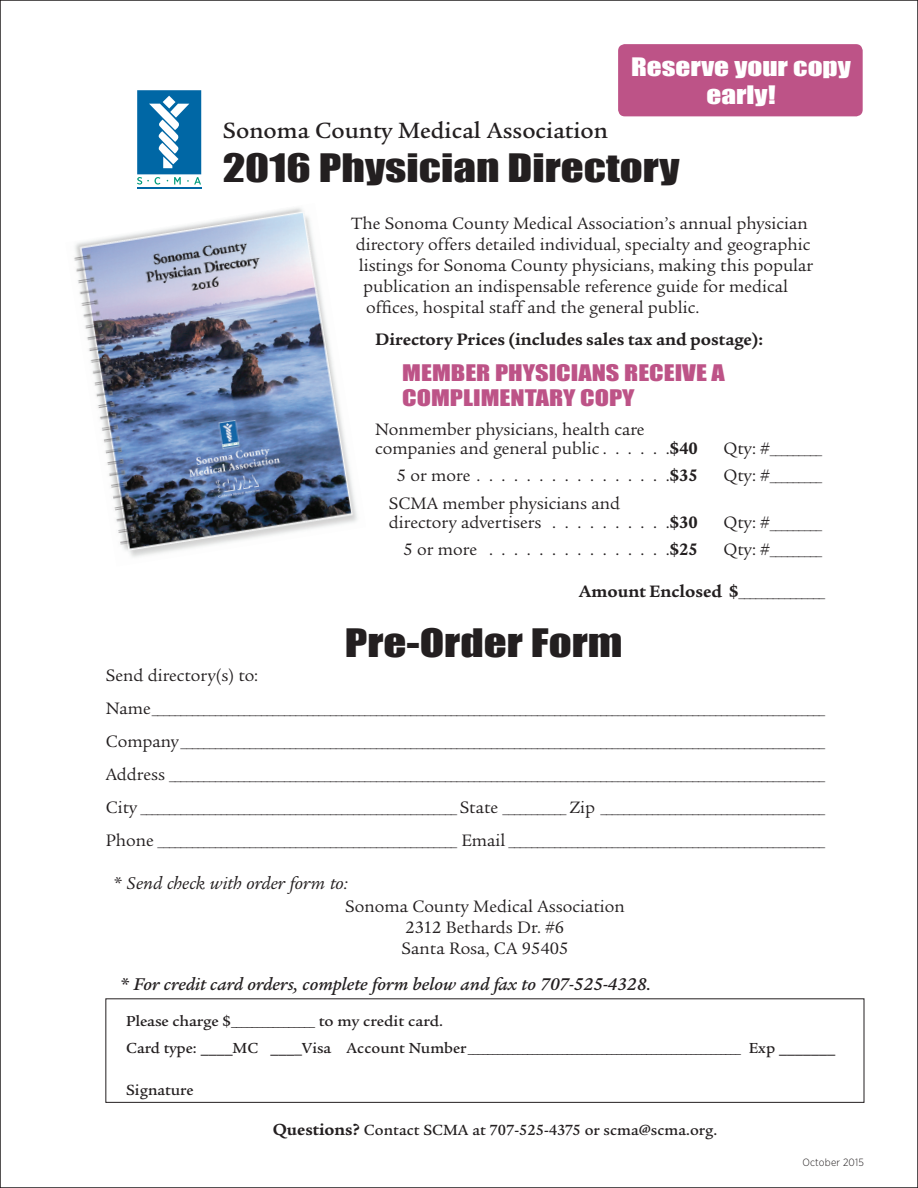
<style>
.page{position:relative;width:918px;height:1188px;background:#fff}
.page>*{position:absolute;margin:0;border:0;box-sizing:border-box;transform-origin:0 0}
.t1{font:36px "Impact";color:#231f20;scale:1.25 1}
.t2{font:500 24px "Legacy Ser ITC";color:#231f20}
.t3{font:23.4px/28px "Impact";color:#fff;text-align:center;scale:1.25 1}
.t4{font:21px/25.2px "Impact";color:#bd5387;scale:1.25 1}
.t5{font:italic 500 18.6px "Legacy Ser ITC";color:#231f20;scale:1.05 1}
.t6{font:18.6px "Legacy Ser ITC Book Ital OS";color:#231f20;scale:1.05 1}
.t7{font:18px/19.5px "Legacy Ser ITC";color:#231f20}
.t8{font:700 18px "Legacy Ser ITC";color:#231f20}
.t9{font:500 16.05px "Legacy Ser ITC";color:#231f20}
.t10{font:500 15.6px "Legacy Ser ITC";letter-spacing:-.01em;color:#231f20;scale:1.05 1}
.t11{font:13.5px "Legacy Ser ITC";color:#231f20}
.t12{font:500 11.55px "Legacy Ser ITC";color:#231f20}
.t13{font:300 10.5px "Gotham Narrow";letter-spacing:.02em;color:#231f20}
.s1{font-size:18px}
.s2{font-weight:700}
.s3{font-weight:400;font-size:13.5px}
.s4{font-size:11.4px}
.s5{font-size:15.9px}
.s6{font-size:16.5px}
.s7{font-size:16.35px}
.s8{font-weight:700;font-size:17.4px}
</style>
<div class="page">
<hr style="left:137px;top:188px;width:64px;height:1px;background:#0067a5">
<svg style="left:137px;top:90px;width:64px;height:95px"></svg>
<div style="left:105px;top:998px;width:759px;height:105px;border:1px solid #231f20"></div>
<img style="left:74px;top:207px;width:283px;height:350px">
<div style="left:618px;top:44px;width:245px;height:72px;background:#bd5387;border-radius:7px"></div>
<h3 class="t3" style="left:631px;top:52px;width:177px">Reserve your copy early!</h3>
<h2 class="t2" style="left:223px;top:117px;width:387px">Sonoma County Medical Association</h2>
<h1 class="t1" style="left:223px;top:140px;width:367px">2016 Physician Directory</h1>
<h3 class="t7" style="left:351px;top:214px;width:458px">The Sonoma County Medical Association’s annual physician</h3>
<h3 class="t7" style="left:356px;top:235px;width:456px">directory offers detailed individual, specialty and geographic</h3>
<h3 class="t7" style="left:359px;top:256px;width:456px">listings for Sonoma County physicians, making this popular</h3>
<h3 class="t7" style="left:363px;top:277px;width:426px">publication an indispensable reference guide for medical</h3>
<h3 class="t7" style="left:366px;top:298px;width:333px">offices, hospital staff and the general public.</h3>
<h3 class="t8" style="left:375px;top:329px;width:389px">Directory Prices (includes sales tax and postage):</h3>
<h3 class="t4" style="left:402px;top:360px;width:260px">MEMBER PHYSICIANS RECEIVE A<br>COMPLIMENTARY COPY</h3>
<h3 class="t7" style="left:375px;top:420px;width:271px">Nonmember physicians, health care companies and general public</h3>
<h3 class="t8" style="left:670px;top:438px;width:29px">$40</h3>
<p class="t11" style="left:724px;top:442px;width:100px"><span class="s1">Qty: #</span>_________</p>
<h3 class="t7" style="left:397px;top:465px;width:75px">5 or more</h3>
<h3 class="t8" style="left:670px;top:464px;width:29px">$35</h3>
<p class="t11" style="left:724px;top:469px;width:100px"><span class="s1">Qty: #</span>_________</p>
<h3 class="t7" style="left:389px;top:494px;width:311px">SCMA member physicians and<br>directory advertisers . . . . . . . . . <span class="s2">$30</span></h3>
<p class="t11" style="left:724px;top:517px;width:100px"><span class="s1">Qty: #</span>_________</p>
<h3 class="t7" style="left:404px;top:540px;width:296px">5 or more . . . . . . . . . . . . . . <span class="s2">$25</span></h3>
<p class="t11" style="left:724px;top:543px;width:100px"><span class="s1">Qty: #</span>_________</p>
<h3 class="t8" style="left:579px;top:581px;width:248px">Amount Enclosed $<span class="s3">_______________</span></h3>
<h1 class="t1" style="left:345px;top:615px;width:224px">Pre-Order Form</h1>
<h3 class="t7" style="left:106px;top:666px;width:154px">Send directory(s) to:</h3>
<p class="t11" style="left:106px;top:702px;width:721px"><span class="s1">Name</span>_____________________________________________________________________________________________________________________</p>
<p class="t11" style="left:106px;top:735px;width:721px"><span class="s1">Company</span> ________________________________________________________________________________________________________________</p>
<p class="t11" style="left:106px;top:768px;width:721px"><span class="s1">Address</span> __________________________________________________________________________________________________________________</p>
<p class="t11" style="left:106px;top:801px;width:721px"><span class="s1">City</span> _______________________________________________________ <span class="s1">State</span> ___________ <span class="s1">Zip</span> _______________________________________</p>
<p class="t11" style="left:106px;top:834px;width:721px"><span class="s1">Phone</span> ____________________________________________________ <span class="s1">Email</span> _______________________________________________________</p>
<h3 class="t6" style="left:113px;top:873px;width:226px">* Send check with order form to:</h3>
<h3 class="t7" style="left:345px;top:896px;width:281px;line-height:21px;text-align:center">Sonoma County Medical Association<br>2312 Bethards Dr. #6<br>Santa Rosa, CA 95405</h3>
<h3 class="t5" style="left:119px;top:973px;width:508px">* For credit card orders, complete form below and fax to 707-525-4328.</h3>
<p class="t10" style="left:126px;top:1012px;width:304px">Please charge $<span class="s4">________________</span> to my credit card.</p>
<p class="t12" style="left:126px;top:1043px;width:711px"><span class="s5">Card type:</span> <span class="s6">____</span><span class="s5">MC</span> <span class="s6">___</span><span class="s5">_Visa Account Number</span> _______________________________________________________ <span class="s5">Exp</span> <span class="s6">______</span><span class="s7">_</span></p>
<p class="t9" style="left:273px;top:1121px;width:446px"><span class="s8">Questions?</span> Contact SCMA at 707-525-4375 or scma@scma.org.</p>
<p class="t13" style="left:802px;top:1156px;width:63px">October 2015</p>
</div>
